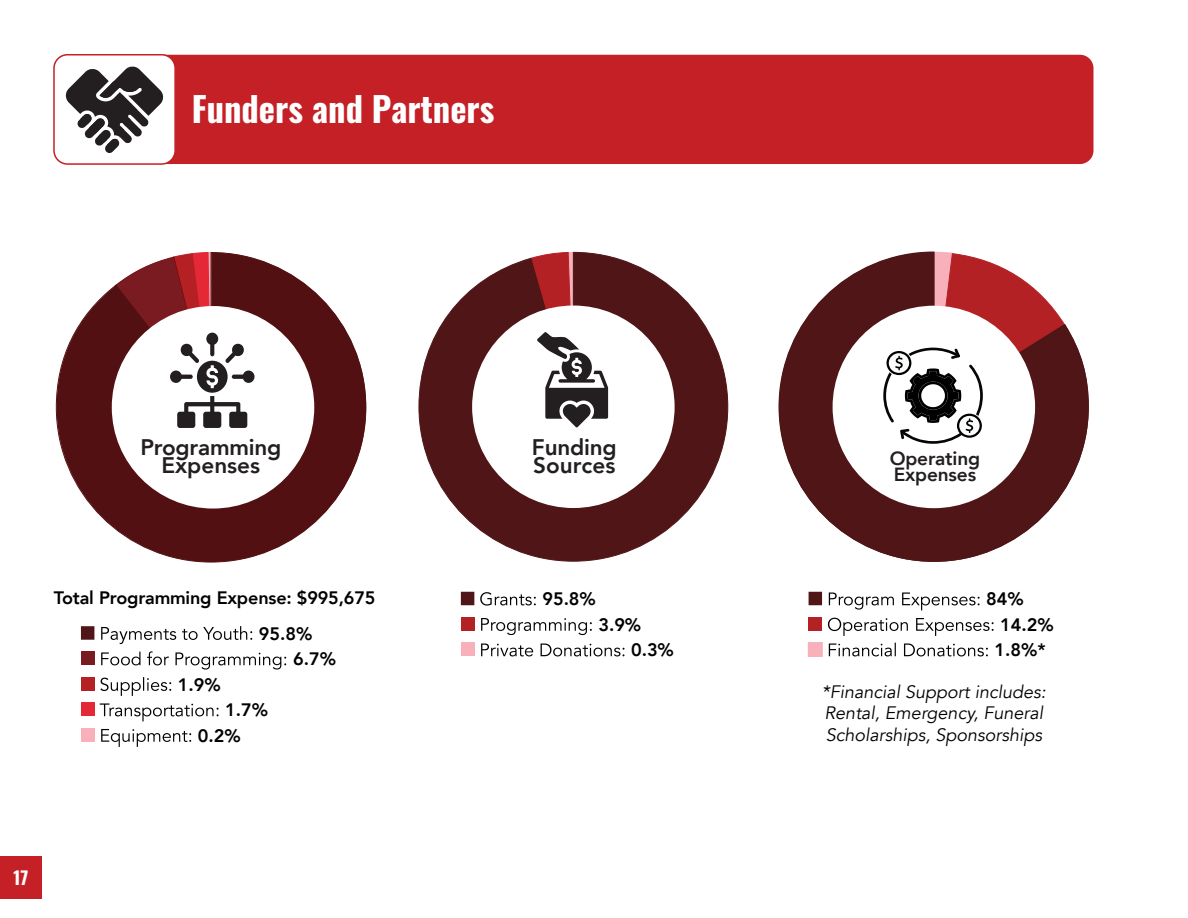
<style>
.page{position:relative;width:1188px;height:918px;background:#fff}
.page>*{position:absolute;margin:0;border:0;box-sizing:border-box;transform-origin:0 0}
.t1{font:700 34.5px "Oswald";color:#fff}
.t2{font:800 22.5px/18px "Avenir";letter-spacing:-.01em;color:#231f20;text-align:center}
.t3{font:800 19.05px/16.5px "Avenir";letter-spacing:-.01em;color:#231f20}
.t4{font:800 18px/25.5px "Avenir";letter-spacing:-.01em;color:#000101}
.t5{font:italic 18px/21.6px "Avenir";color:#000101}
.t6{font:700 18px "Oswald";color:#fff}
</style>
<div class="page">
<div style="left:0;top:856px;width:42px;height:42px;background:#c42026"></div>
<div style="left:54px;top:55px;width:1040px;height:109px;background:#c42026;border-radius:14px"></div>
<div style="left:54px;top:55px;width:121px;height:109px;background:#fff;border-radius:14px"></div>
<div style="left:53px;top:54px;width:123px;height:111px;border:2px solid #c42026;border-radius:14px"></div>
<svg style="left:66px;top:66px;width:97px;height:87px"></svg>
<div style="left:461px;top:592px;width:13px;height:13px;background:#501516"></div>
<svg style="left:480px;top:592px;width:56px;height:14px"></svg>
<div style="left:461px;top:617px;width:13px;height:14px;background:#b42125"></div>
<svg style="left:481px;top:618px;width:111px;height:17px"></svg>
<div style="left:461px;top:643px;width:13px;height:13px;background:#f8b0ba"></div>
<svg style="left:481px;top:644px;width:143px;height:12px"></svg>
<div style="left:809px;top:592px;width:13px;height:13px;background:#501516"></div>
<svg style="left:829px;top:593px;width:151px;height:17px"></svg>
<div style="left:809px;top:617px;width:13px;height:14px;background:#b42125"></div>
<svg style="left:828px;top:618px;width:166px;height:18px"></svg>
<div style="left:808px;top:642px;width:15px;height:15px;background:#f8b0ba;border:2px solid #f8b0ba"></div>
<svg style="left:829px;top:643px;width:159px;height:13px"></svg>
<svg style="left:56px;top:258px;width:311px;height:305px"></svg>
<div style="left:81px;top:626px;width:13px;height:14px;background:#501516;border:2px solid #501516"></div>
<svg style="left:101px;top:626px;width:151px;height:18px"></svg>
<div style="left:81px;top:652px;width:13px;height:13px;background:#7a1a21"></div>
<svg style="left:101px;top:651px;width:185px;height:19px"></svg>
<div style="left:81px;top:677px;width:13px;height:14px;background:#b42125"></div>
<svg style="left:100px;top:677px;width:71px;height:19px"></svg>
<div style="left:81px;top:703px;width:13px;height:13px;background:#e32836"></div>
<svg style="left:100px;top:703px;width:119px;height:18px"></svg>
<div style="left:81px;top:728px;width:13px;height:14px;background:#f8b0ba"></div>
<svg style="left:101px;top:729px;width:90px;height:18px"></svg>
<div style="left:112px;top:306px;width:202px;height:203px;background:#fff;border-radius:50%"></div>
<svg style="left:113px;top:252px;width:142px;height:176px"></svg>
<svg style="left:418px;top:255px;width:311px;height:307px"></svg>
<div style="left:472px;top:306px;width:203px;height:202px;background:#fff;border-radius:50%"></div>
<svg style="left:530px;top:251px;width:78px;height:177px"></svg>
<svg style="left:779px;top:260px;width:310px;height:302px"></svg>
<div style="left:833px;top:306px;width:202px;height:202px;background:#fff;border-radius:50%"></div>
<svg style="left:883px;top:251px;width:183px;height:193px"></svg>
<h1 class="t1" style="left:192px;top:91px;width:304px">Funders and Partners</h1>
<p class="t2" style="left:140px;top:438px;width:142px">Programming<br>Expenses</p>
<p class="t2" style="left:532px;top:438px;width:86px;text-align:left">Funding<br>Sources</p>
<p class="t4" style="left:54px;top:585px;width:323px">Total Programming Expense: $995,675</p>
<p class="t4" style="left:293px;top:621px;width:44px;text-indent:-34px">95.8%<br>6.7%</p>
<p class="t4" style="left:178px;top:672px;width:44px">1.9%</p>
<p class="t4" style="left:198px;top:697px;width:72px;text-indent:27px">1.7%<br>0.2%</p>
<p class="t4" style="left:542px;top:586px;width:55px">95.8%</p>
<p class="t4" style="left:631px;top:612px;width:44px;text-indent:-33px">3.9%<br>0.3%</p>
<p class="t6" style="left:13px;top:868px;width:16px">17</p>
<p class="t3" style="left:890px;top:450px;width:92px">Operating<br>Expenses</p>
<p class="t4" style="left:986px;top:586px;width:39px">84%</p>
<p class="t4" style="left:1000px;top:612px;width:55px">14.2%</p>
<p class="t4" style="left:994px;top:637px;width:53px">1.8%*</p>
<p class="t5" style="left:822px;top:681px;width:225px">*Financial Support includes:<br>Rental, Emergency, Funeral<br>Scholarships, Sponsorships</p>
</div>
